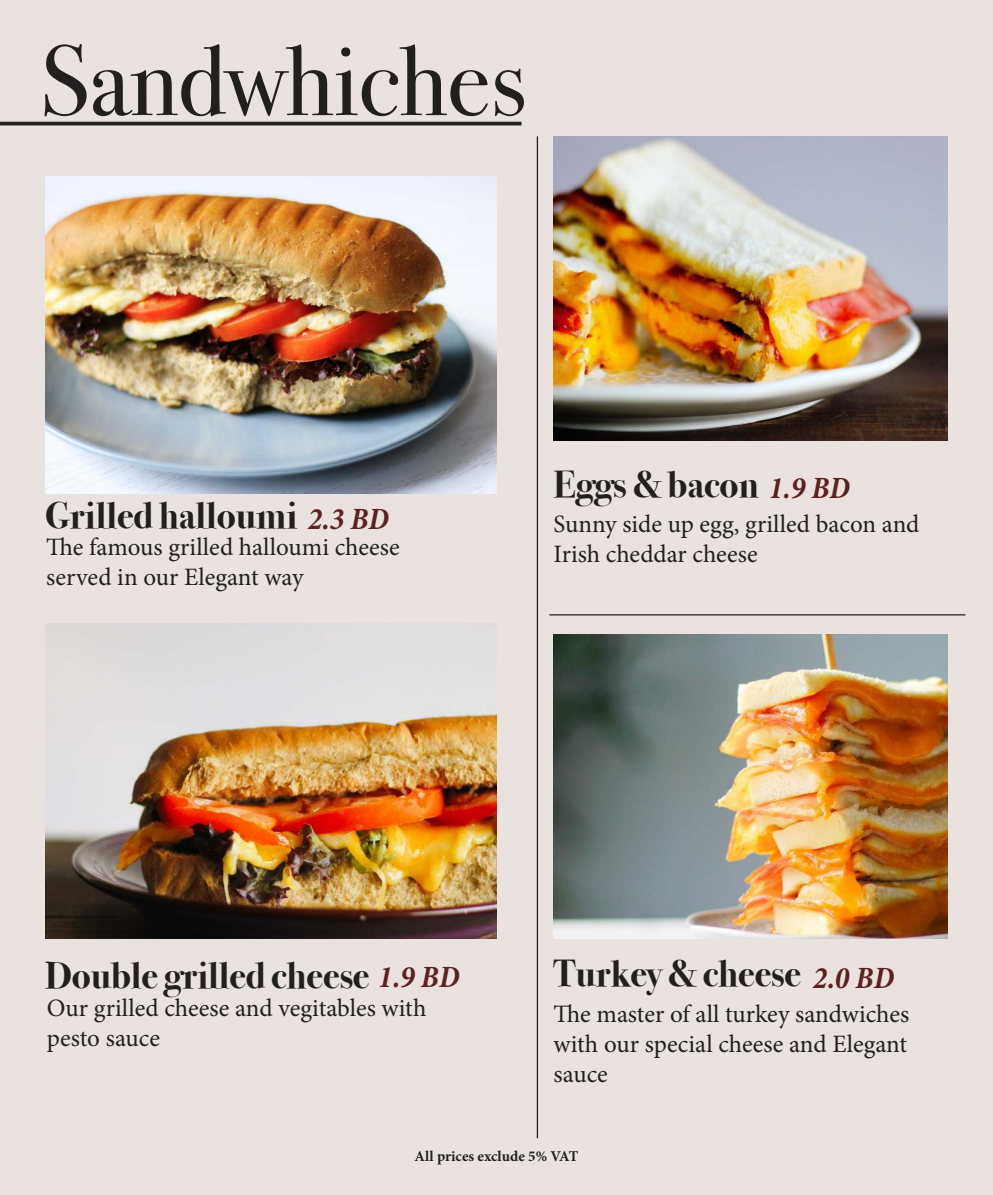
<style>
.page{position:relative;width:993px;height:1195px;background:#fff}
.page>*{position:absolute;margin:0;border:0;box-sizing:border-box;transform-origin:0 0}
.t1{font:100px "Bodoni Svty Two OSITCTT";color:#221f1f}
.t2{font:700 37.5px "Bodoni Svty Two OSITCTT";color:#221f1f}
.t3{font:italic 700 condensed 31.25px "Minion Pro";color:#5e2020}
.t4{font:25px/30px "Minion Pro";color:#221f1f}
.t5{font:700 15px "Minion Pro";color:#221f1f}
</style>
<div class="page">
<div style="left:0;top:0;width:992px;height:1194px;background:#e9e2de"></div>
<img style="left:45px;top:177px;width:451px;height:316px">
<hr style="left:536px;top:136px;width:2px;height:1001px;background:#221f1f">
<hr style="left:549px;top:614px;width:416px;height:1px;background:#221f1f">
<img style="left:553px;top:634px;width:394px;height:304px">
<img style="left:553px;top:136px;width:394px;height:305px">
<img style="left:45px;top:623px;width:451px;height:315px">
<hr style="left:0;top:122px;width:521px;height:3px;background:#221f1f">
<h1 class="t1" style="left:40px;top:40px;width:488px">Sandwhiches</h1>
<h2 class="t2" style="left:45px;top:500px;width:254px">Grilled halloumi</h2>
<p class="t4" style="left:46px;top:534px;width:355px">The famous grilled halloumi cheese served in our Elegant way</p>
<p class="t3" style="left:307px;top:500px;width:83px">2.3 BD</p>
<h2 class="t2" style="left:553px;top:469px;width:207px">Eggs &amp; bacon</h2>
<p class="t3" style="left:768px;top:469px;width:83px">1.9 BD</p>
<p class="t4" style="left:553px;top:511px;width:367px">Sunny side up egg, grilled bacon and<br>Irish cheddar cheese</p>
<h2 class="t2" style="left:45px;top:959px;width:326px">Double grilled cheese</h2>
<h2 class="t2" style="left:553px;top:957px;width:249px">Turkey &amp; cheese</h2>
<p class="t3" style="left:378px;top:958px;width:83px">1.9 BD</p>
<p class="t3" style="left:812px;top:958px;width:83px">2.0 BD</p>
<p class="t4" style="left:47px;top:994px;width:381px">Our grilled cheese and vegitables with pesto sauce</p>
<p class="t4" style="left:553px;top:1000px;width:357px;text-align:justify">The master of all turkey sandwiches with our special cheese and Elegant sauce</p>
<p class="t5" style="left:414px;top:1149px;width:165px">All prices exclude 5% VAT</p>
</div>
